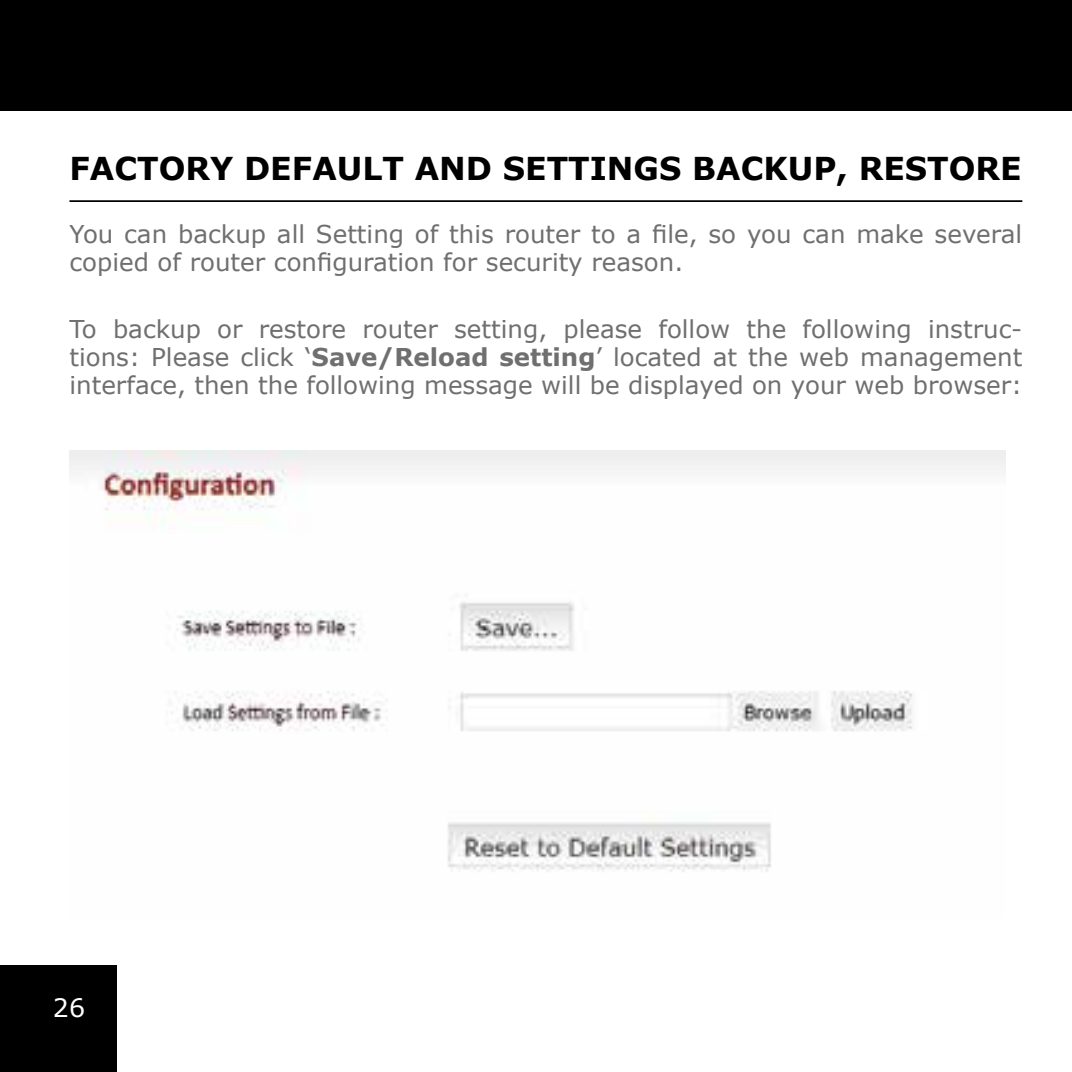
<style>
.page{position:relative;width:1072px;height:1072px;background:#fff}
.page>*{position:absolute;margin:0;border:0;box-sizing:border-box;transform-origin:0 0}
.t1{font:700 31.5px "Verdana";color:#000}
.t2{font:25.2px "Verdana";color:#fff}
.t3{font:24.5px/28px "Verdana";color:#706f6f}
.s1{font-weight:700}
</style>
<div class="page">
<div style="left:0;top:0;width:1071px;height:110px;background:#000"></div>
<div style="left:0;top:965px;width:116px;height:106px;background:#000"></div>
<hr style="left:69px;top:200px;width:953px;height:2px;background:#000">
<img style="left:69px;top:450px;width:936px;height:422px">
<p class="t1" style="left:69px;top:147px;width:953px">FACTORY DEFAULT AND SETTINGS BACKUP, RESTORE</p>
<p class="t3" style="left:69px;top:220px;width:954px">You can backup all Setting of this router to a file, so you can make several copied of router configuration for security reason.</p>
<p class="t3" style="left:69px;top:315px;width:954px;text-align:justify">To backup or restore router setting, please follow the following instruc&shy;tions: Please click ‘<span class="s1">Save/Reload setting</span>’ located at the web management interface, then the following message will be displayed on your web browser:</p>
<p class="t2" style="left:53px;top:990px;width:34px">26</p>
</div>
